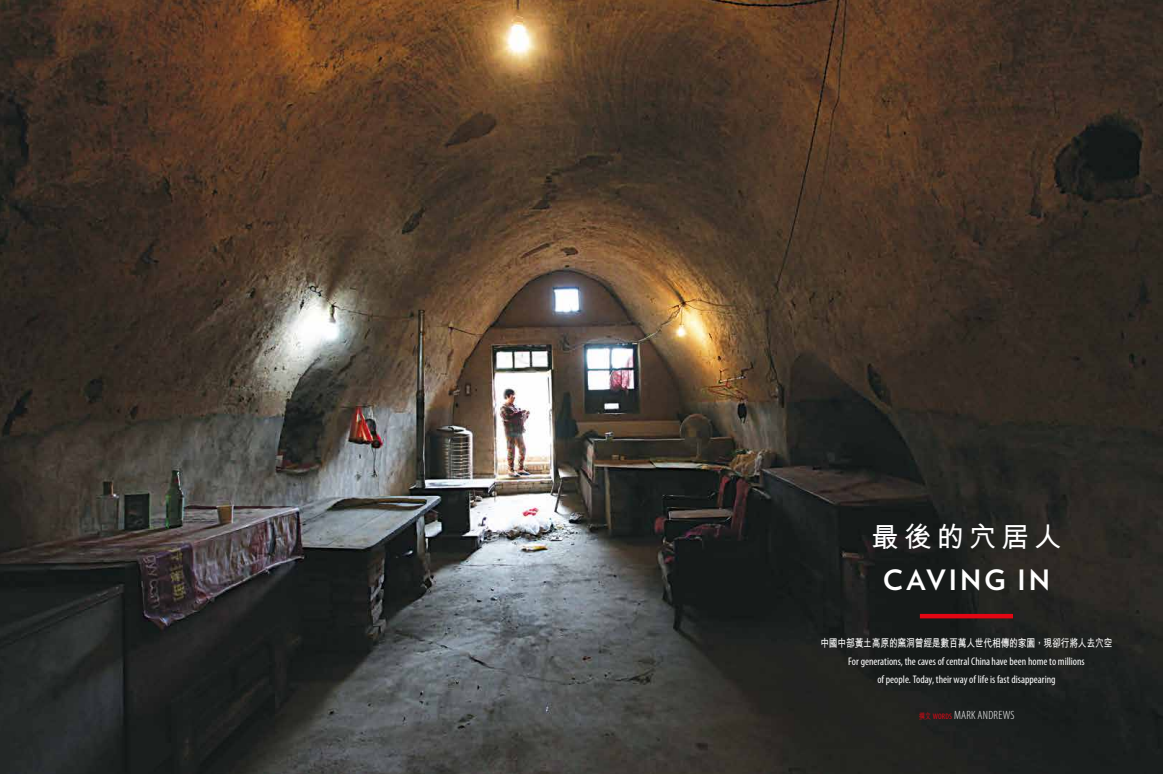
<style>
.page{position:relative;width:1163px;height:774px;background:#fff}
.page>*{position:absolute;margin:0;border:0;box-sizing:border-box;transform-origin:0 0}
.t1{font:700 28px "Verlag";letter-spacing:.105em;color:#fff}
.t2{font:700 28px "M Hei HK";letter-spacing:.16em;color:#fff}
.t3{font:300 condensed 12px "Myriad Pro";letter-spacing:.02em;color:#fff}
.t4{font:condensed 11px/18px "Myriad Pro";color:#fff;text-align:center}
.t5{font:700 11px "M Hei HK";letter-spacing:-.025em;color:#fff;scale:.8 1}
.s1{font-family:"M Hei HK";font-weight:500;font-stretch:normal;font-size:8px;color:#e30613}
.s2{font-weight:400;font-size:8px;color:#e30613}
</style>
<div class="page">
<img style="left:0;top:0;width:1162px;height:774px">
<hr style="left:919px;top:614px;width:93px;height:4px;background:#e30613">
<h1 class="t2" style="left:871px;top:516px;width:192px">最後的穴居人</h1>
<h1 class="t1" style="left:882px;top:558px;width:168px">CAVING IN</h1>
<p class="t5" style="left:820px;top:635px;width:366px">中國中部黃土高原的窯洞曾經是數百萬人世代相傳的家園，現卻行將人去穴空</p>
<p class="t4" style="left:848px;top:653px;width:238px">For generations, the caves of central China have been home to millions of people. Today, their way of life is fast disappearing</p>
<p class="t3" style="left:919px;top:709px;width:97px"><span class="s1">撰文</span> <span class="s2">WORDS</span> MARK ANDREWS</p>
</div>
